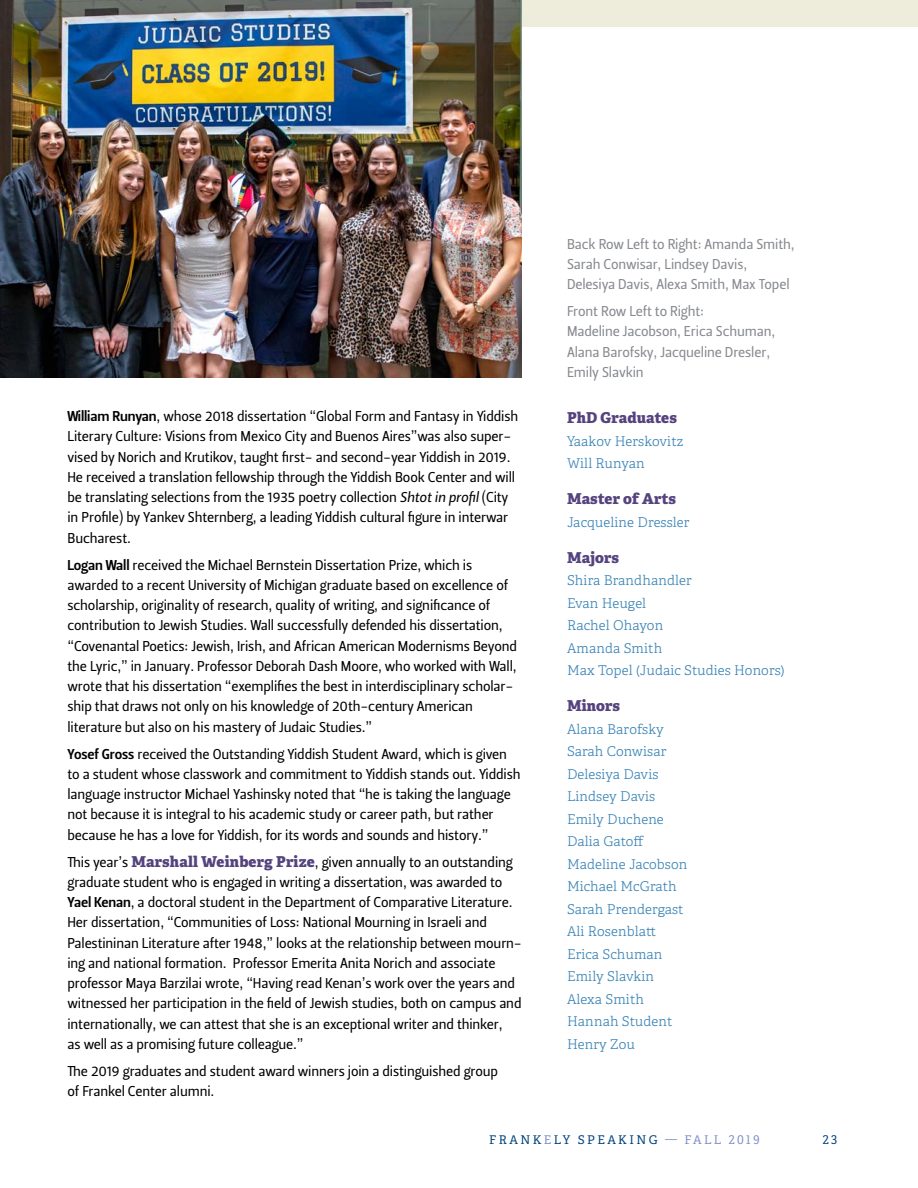
<style>
.page{position:relative;width:918px;height:1188px;background:#fff}
.page>*{position:absolute;margin:0;border:0;box-sizing:border-box;transform-origin:0 0}
.t1{font:800 15px "Adelle";letter-spacing:.01em;color:#55437e}
.t2{font:14.25px/20.2px "Leitura Sans Grot 2";letter-spacing:-.01em;color:#000}
.t3{font:14.25px/20.2px "Leitura Sans Grot 2";letter-spacing:-.01em;color:#878a8f}
.t4{font:300 13.5px/22.5px "Adelle";letter-spacing:.01em;color:#3a84b6}
.t5{font:12px "Adelle";letter-spacing:.2em;color:#00427a}
.s1{font-family:"Leitura Sans Grot 3"}
.s2{font-family:"Leitura Sans Italic 2"}
.s3{font-family:"Adelle";font-weight:800;font-size:15px;color:#55437e}
.s4{color:#8490c8}
</style>
<div class="page">
<div style="left:0;top:0;width:918px;height:27px;background:#eeecda"></div>
<img style="left:0;top:0;width:522px;height:378px">
<p class="t2" style="left:68px;top:406px;width:452px"><span class="s1">William Runyan</span>, whose 2018 dissertation “Global Form and Fantasy in Yiddish Literary Culture: Visions from Mexico City and Buenos Aires”was also super&shy;vised by Norich and Krutikov, taught first- and second-year Yiddish in 2019.<br>He received a translation fellowship through the Yiddish Book Center and will be translating selections from the 1935 poetry collection <span class="s2">Shtot in profil</span> (City in Profile) by Yankev Shternberg, a leading Yiddish cultural figure in interwar Bucharest.</p>
<p class="t2" style="left:68px;top:555px;width:451px"><span class="s1">Logan Wall</span> received the Michael Bernstein Dissertation Prize, which is awarded to a recent University of Michigan graduate based on excellence of scholarship, originality of research, quality of writing, and significance of contribution to Jewish Studies. Wall successfully defended his dissertation, “Covenantal Poetics: Jewish, Irish, and African American Modernisms Beyond the Lyric,” in January. Professor Deborah Dash Moore, who worked with Wall, wrote that his dissertation “exemplifies the best in interdisciplinary scholar&shy;ship that draws not only on his knowledge of 20th-century American literature but also on his mastery of Judaic Studies.”</p>
<p class="t2" style="left:68px;top:744px;width:455px"><span class="s1">Yosef Gross</span> received the Outstanding Yiddish Student Award, which is given to a student whose classwork and commitment to Yiddish stands out. Yiddish language instructor Michael Yashinsky noted that “he is taking the language not because it is integral to his academic study or career path, but rather because he has a love for Yiddish, for its words and sounds and history.”</p>
<p class="t2" style="left:67px;top:852px;width:456px">This year’s <span class="s3">Marshall Weinberg Prize</span>, given annually to an outstanding graduate student who is engaged in writing a dissertation, was awarded to <span class="s1">Yael Kenan</span>, a doctoral student in the Department of Comparative Literature.<br>Her dissertation, “Communities of Loss: National Mourning in Israeli and Palestininan Literature after 1948,” looks at the relationship between mourn&shy;ing and national formation. Professor Emerita Anita Norich and associate professor Maya Barzilai wrote, “Having read Kenan’s work over the years and witnessed her participation in the field of Jewish studies, both on campus and internationally, we can attest that she is an exceptional writer and thinker,<br>as well as a promising future colleague.”</p>
<p class="t2" style="left:67px;top:1061px;width:432px">The 2019 graduates and student award winners join a distinguished group of Frankel Center alumni.</p>
<p class="t3" style="left:567px;top:234px;width:229px">Back Row Left to Right: Amanda Smith,<br>Sarah Conwisar, Lindsey Davis,<br>Delesiya Davis, Alexa Smith, Max Topel</p>
<p class="t3" style="left:567px;top:301px;width:210px">Front Row Left to Right:<br>Madeline Jacobson, Erica Schuman,<br>Alana Barofsky, Jacqueline Dresler,<br>Emily Slavkin</p>
<p class="t1" style="left:567px;top:408px;width:111px">PhD Graduates</p>
<p class="t4" style="left:567px;top:430px;width:118px">Yaakov Herskovitz<br>Will Runyan</p>
<p class="t1" style="left:567px;top:489px;width:111px">Master of Arts</p>
<p class="t4" style="left:567px;top:511px;width:124px">Jacqueline Dressler</p>
<p class="t1" style="left:567px;top:547px;width:54px">Majors</p>
<p class="t4" style="left:567px;top:569px;width:219px">Shira Brandhandler<br>Evan Heugel<br>Rachel Ohayon<br>Amanda Smith<br>Max Topel (Judaic Studies Honors)</p>
<p class="t1" style="left:567px;top:696px;width:55px">Minors</p>
<p class="t4" style="left:567px;top:718px;width:122px">Alana Barofsky<br>Sarah Conwisar<br>Delesiya Davis<br>Lindsey Davis<br>Emily Duchene<br>Dalia Gatoff<br>Madeline Jacobson<br>Michael McGrath<br>Sarah Prendergast<br>Ali Rosenblatt<br>Erica Schuman<br>Emily Slavkin<br>Alexa Smith<br>Hannah Student<br>Henry Zou</p>
<p class="t5" style="left:489px;top:1132px;width:272px">FRANK<span class="s4">E</span>LY SPEAKING <span class="s4">— FALL 2019</span></p>
<p class="t5" style="left:823px;top:1132px;width:16px">23</p>
</div>
